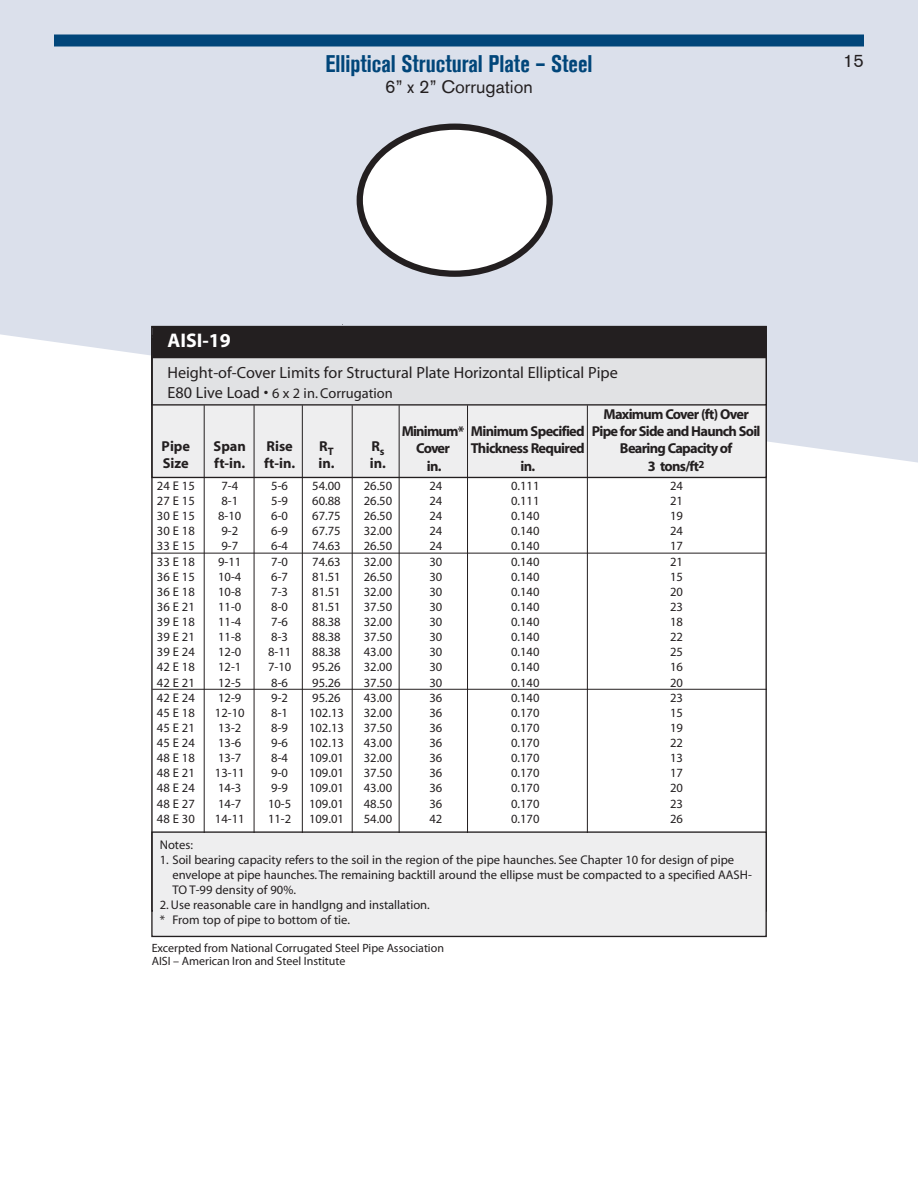
<style>
.page{position:relative;width:918px;height:1188px;background:#fff}
.page>*{position:absolute;margin:0;border:0;box-sizing:border-box;transform-origin:0 0}
.t1{font:700 condensed 24px "Akzidenz Grotesk Std";color:#01467a}
.t2{font:700 19.8px "Myriad";color:#fff}
.t3{font:18px "Akzidenz Grotesk Std";color:#231f20}
.t4{font:16.2px "Myriad";color:#231f20}
.t5{font:700 14.4px/17.2px "Myriad";letter-spacing:-.05em;color:#231f20}
.t6{font:14.4px "Myriad";color:#231f20}
.t7{font:700 14.4px/17.2px "Myriad";color:#231f20}
.t8{font:12.6px/15.1px "Myriad";color:#231f20;text-align:justify}
.t9{font:12px/13.5px "Myriad Pro";color:#231f20}
.s1{font-size:16.2px}
</style>
<div class="page">
<svg style="left:0;top:0;width:918px;height:463px;background:#dbe0ea"></svg>
<div style="left:54px;top:34px;width:810px;height:12px;background:#01467a"></div>
<div style="left:153px;top:339px;width:613px;height:138px;background:#eeeeef"></div>
<div style="left:153px;top:336px;width:613px;height:68px;background:#e1e2e4"></div>
<div style="left:151px;top:335px;width:616px;height:71px;border:1px solid #231f20"></div>
<div style="left:153px;top:327px;width:613px;height:30px;background:#231f20"></div>
<div style="left:151px;top:326px;width:616px;height:32px;border:1px solid #231f20"></div>
<hr style="left:204px;top:405px;width:1px;height:472px;background:#231f20">
<hr style="left:254px;top:405px;width:1px;height:472px;background:#231f20">
<hr style="left:302px;top:405px;width:1px;height:472px;background:#231f20">
<hr style="left:352px;top:405px;width:1px;height:472px;background:#231f20">
<hr style="left:399px;top:405px;width:1px;height:472px;background:#231f20">
<hr style="left:467px;top:405px;width:1px;height:472px;background:#231f20">
<hr style="left:587px;top:405px;width:1px;height:472px;background:#231f20">
<hr style="left:152px;top:689px;width:615px;height:1px;background:#231f20">
<hr style="left:151px;top:553px;width:615px;height:1px;background:#231f20">
<div style="left:153px;top:833px;width:613px;height:103px;background:#eeeeef"></div>
<div style="left:151px;top:831px;width:616px;height:106px;border:1px solid #231f20"></div>
<img style="left:336px;top:324px;width:286px;height:4px">
<div style="left:360px;top:127px;width:190px;height:147px;background:#fff;border-radius:50%"></div>
<div style="left:357px;top:124px;width:196px;height:153px;border:6px solid #231f20;border-radius:50%"></div>
<h1 class="t1" style="left:325px;top:50px;width:269px">Elliptical Structural Plate – Steel</h1>
<h3 class="t3" style="left:385px;top:76px;width:149px">6” x 2” Corrugation</h3>
<h3 class="t3" style="left:843px;top:51px;width:22px">15</h3>
<h2 class="t2" style="left:167px;top:330px;width:65px">AISI-19</h2>
<p class="t4" style="left:167px;top:365px;width:452px">Height-of-Cover Limits for Structural Plate Horizontal Elliptical Pipe</p>
<p class="t6" style="left:167px;top:386px;width:227px"><span class="s1">E80 Live Load •</span> 6 x 2 in. Corrugation</p>
<p class="t7" style="left:162px;top:438px;width:30px">Pipe<br>Size</p>
<p class="t8" style="left:157px;top:479px;width:39px">24 E 15<br>27 E 15<br>30 E 15<br>30 E 18<br>33 E 15<br>33 E 18<br>36 E 15<br>36 E 18<br>36 E 21<br>39 E 18<br>39 E 21<br>39 E 24<br>42 E 18<br>42 E 21<br>42 E 24<br>45 E 18<br>45 E 21<br>45 E 24<br>48 E 18<br>48 E 21<br>48 E 24<br>48 E 27<br>48 E 30</p>
<p class="t5" style="left:592px;top:406px;width:170px;text-align:center">Maximum Cover (ft) Over<br>Pipe for Side and Haunch Soil<br>Bearing Capacity of<br>3 tons/ft<sup>2</sup></p>
<p class="t5" style="left:402px;top:423px;width:185px">Minimum* Minimum Specified</p>
<p class="t5" style="left:471px;top:440px;width:115px">Thickness Required</p>
<p class="t5" style="left:520px;top:458px;width:16px">in.</p>
<p class="t5" style="left:264px;top:438px;width:33px">Rise ft-in.</p>
<p class="t8" style="left:268px;top:479px;width:25px;text-align:left">5-6<br>5-9<br>6-0<br>6-9<br>6-4<br>7-0<br>6-7<br>7-3<br>8-0<br>7-6<br>8-3<br>8-11<br>7-10<br>8-6<br>9-2<br>8-1<br>8-9<br>9-6<br>8-4<br>9-0<br>9-9<br>10-5<br>11-2</p>
<p class="t5" style="left:214px;top:438px;width:34px">Span ft-in.</p>
<p class="t8" style="left:215px;top:479px;width:31px;text-align:center">7-4<br>8-1<br>8-10<br>9-2<br>9-7<br>9-11<br>10-4<br>10-8<br>11-0<br>11-4<br>11-8<br>12-0<br>12-1<br>12-5<br>12-9<br>12-10<br>13-2<br>13-6<br>13-7<br>13-11<br>14-3<br>14-7<br>14-11</p>
<p class="t5" style="left:318px;top:438px;width:18px">R<sub>T </sub>in.</p>
<p class="t8" style="left:309px;top:479px;width:36px;text-align:left">54.00<br>60.88<br>67.75<br>67.75<br>74.63<br>74.63<br>81.51<br>81.51<br>81.51<br>88.38<br>88.38<br>88.38<br>95.26<br>95.26<br>95.26<br>102.13<br>102.13<br>102.13<br>109.01<br>109.01<br>109.01<br>109.01<br>109.01</p>
<p class="t5" style="left:370px;top:438px;width:18px">R<sub>s </sub>in.</p>
<p class="t8" style="left:364px;top:479px;width:30px">26.50<br>26.50<br>26.50<br>32.00<br>26.50<br>32.00<br>26.50<br>32.00<br>37.50<br>32.00<br>37.50<br>43.00<br>32.00<br>37.50<br>43.00<br>32.00<br>37.50<br>43.00<br>32.00<br>37.50<br>43.00<br>48.50<br>54.00</p>
<p class="t8" style="left:429px;top:479px;width:14px">24<br>24<br>24<br>24<br>24<br>30<br>30<br>30<br>30<br>30<br>30<br>30<br>30<br>30<br>36<br>36<br>36<br>36<br>36<br>36<br>36<br>36<br>42</p>
<p class="t8" style="left:511px;top:479px;width:30px">0.111<br>0.111<br>0.140<br>0.140<br>0.140<br>0.140<br>0.140<br>0.140<br>0.140<br>0.140<br>0.140<br>0.140<br>0.140<br>0.140<br>0.140<br>0.170<br>0.170<br>0.170<br>0.170<br>0.170<br>0.170<br>0.170<br>0.170</p>
<p class="t8" style="left:670px;top:479px;width:14px">24<br>21<br>19<br>24<br>17<br>21<br>15<br>20<br>23<br>18<br>22<br>25<br>16<br>20<br>23<br>15<br>19<br>22<br>13<br>17<br>20<br>23<br>26</p>
<p class="t5" style="left:416px;top:440px;width:35px;text-align:center">Cover in.</p>
<p class="t8" style="left:160px;top:838px;width:35px">Notes:</p>
<p class="t8" style="left:172px;top:853px;width:581px;text-align:left;text-indent:-13px">1. Soil bearing capacity refers to the soil in the region of the pipe haunches. See Chapter 10 for design of pipe envelope at pipe haunches. The remaining backtill around the ellipse must be compacted to a specified AASH-<br>TO T-99 density of 90%.</p>
<p class="t8" style="left:160px;top:898px;width:272px">2. Use reasonable care in handlgng and installation. * From top of pipe to bottom of tie.</p>
<p class="t9" style="left:152px;top:941px;width:294px">Excerpted from National Corrugated Steel Pipe Association<br>AISI – American Iron and Steel Institute</p>
</div>
